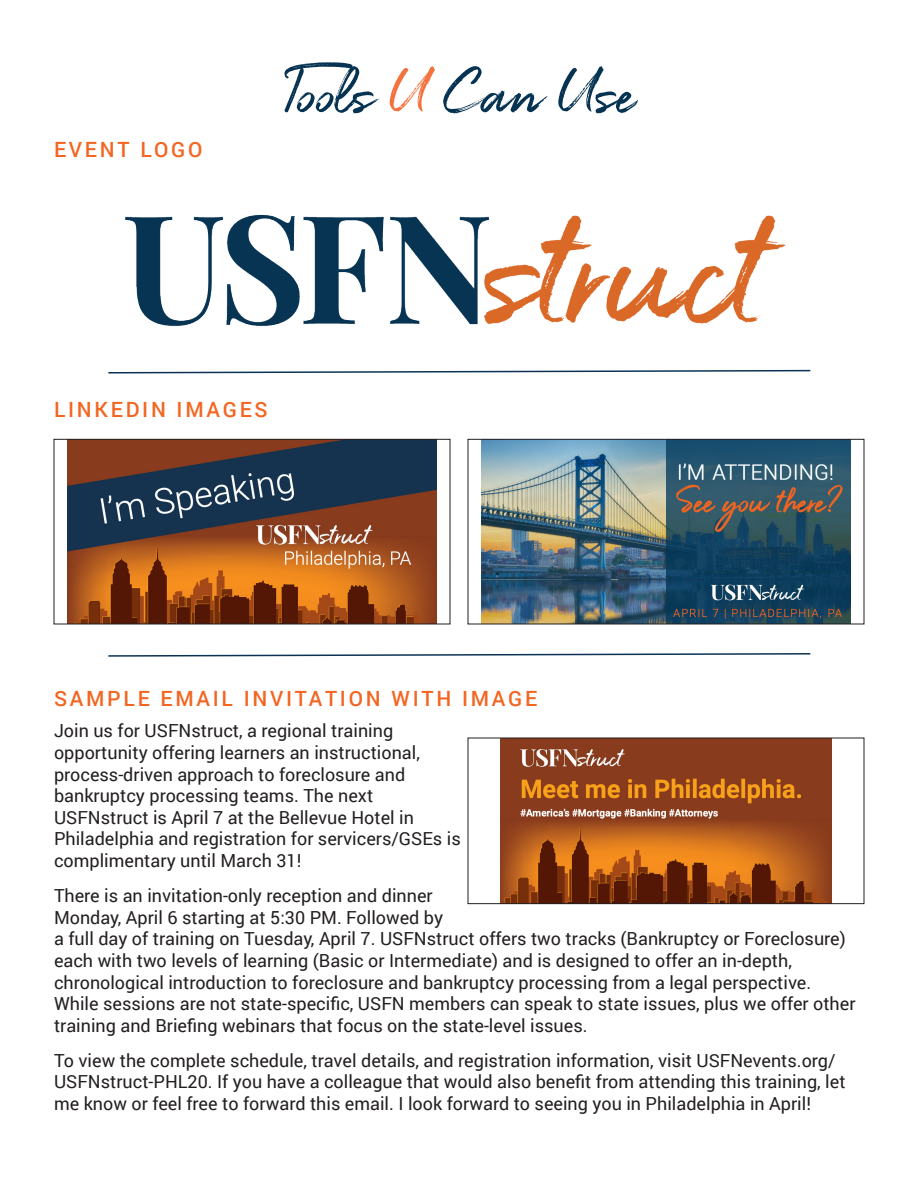
<style>
.page{position:relative;width:918px;height:1188px;background:#fff}
.page>*{position:absolute;margin:0;border:0;box-sizing:border-box;transform-origin:0 0}
.t1{font:90px "Perfetto";color:#073352}
.t2{font:500 21px "Roboto";letter-spacing:.13em;color:#f36521}
.t3{font:18px/21.6px "Roboto";color:#231f20}
.s1{color:#f3723d}
</style>
<div class="page">
<img style="left:125px;top:215px;width:661px;height:112px">
<img style="left:67px;top:441px;width:370px;height:181px">
<div style="left:54px;top:439px;width:396px;height:185px;border:1px solid #231f20"></div>
<img style="left:481px;top:441px;width:370px;height:181px">
<div style="left:468px;top:439px;width:396px;height:185px;border:1px solid #231f20"></div>
<svg style="left:108px;top:369px;width:703px;height:5px"></svg>
<svg style="left:108px;top:653px;width:703px;height:4px"></svg>
<img style="left:500px;top:740px;width:332px;height:162px">
<div style="left:468px;top:738px;width:396px;height:166px;border:1px solid #231f20"></div>
<p class="t2" style="left:54px;top:135px;width:150px">EVENT LOGO</p>
<p class="t1" style="left:285px;top:47px;width:351px">Tools <span class="s1">U</span> Can Use</p>
<p class="t2" style="left:54px;top:395px;width:215px">LINKEDIN IMAGES</p>
<p class="t2" style="left:54px;top:684px;width:485px">SAMPLE EMAIL INVITATION WITH IMAGE</p>
<p class="t3" style="left:54px;top:720px;width:408px">Join us for USFNstruct, a regional training opportunity offering learners an instructional, process-driven approach to foreclosure and bankruptcy processing teams. The next USFNstruct is April 7 at the Bellevue Hotel in Philadelphia and registration for servicers/GSEs is complimentary until March 31!</p>
<p class="t3" style="left:54px;top:884px;width:803px">There is an invitation-only reception and dinner<br>Monday, April 6 starting at 5:30 PM. Followed by<br>a full day of training on Tuesday, April 7. USFNstruct offers two tracks (Bankruptcy or Foreclosure) each with two levels of learning (Basic or Intermediate) and is designed to offer an in-depth, chronological introduction to foreclosure and bankruptcy processing from a legal perspective.<br>While sessions are not state-specific, USFN members can speak to state issues, plus we offer other training and Briefing webinars that focus on the state-level issues.</p>
<p class="t3" style="left:54px;top:1049px;width:793px">To view the complete schedule, travel details, and registration information, visit USFNevents.org/<br>USFNstruct-PHL20. If you have a colleague that would also benefit from attending this training, let me know or feel free to forward this email. I look forward to seeing you in Philadelphia in April!</p>
</div>
